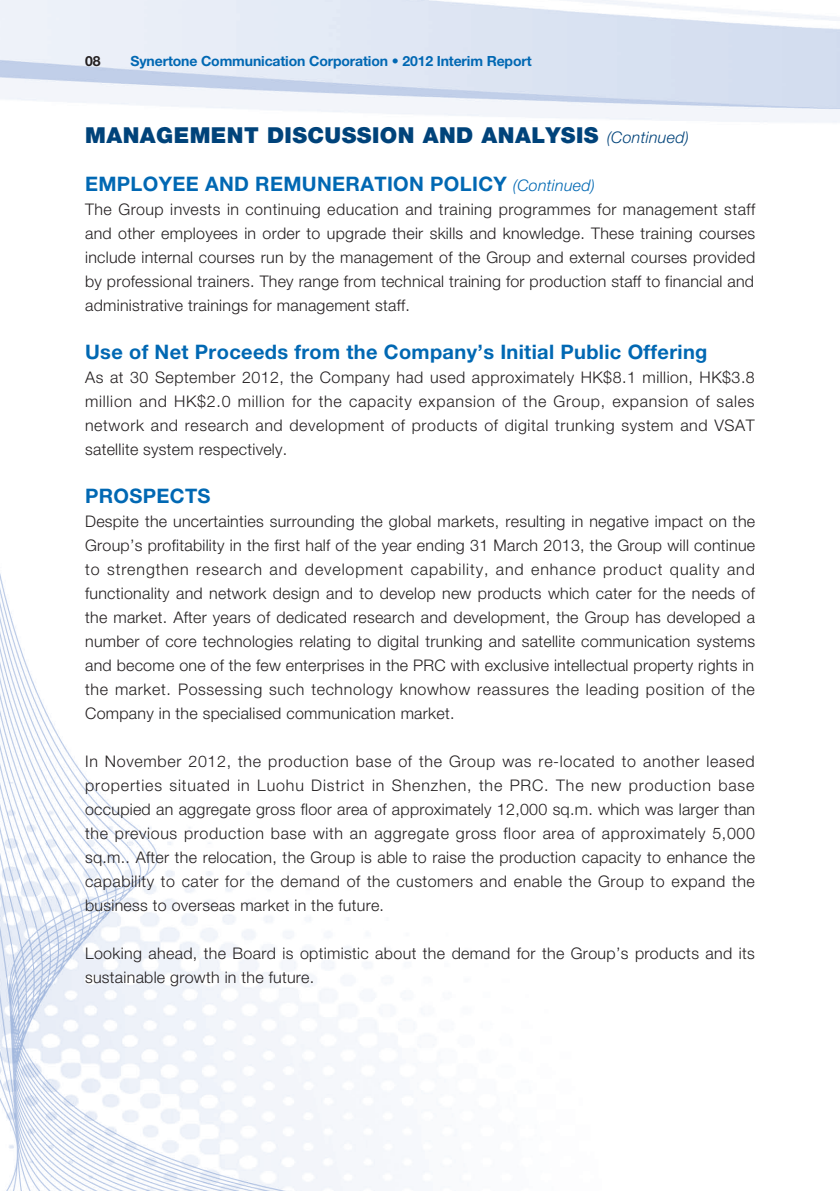
<style>
.page{position:relative;width:840px;height:1191px;background:#fff}
.page>*{position:absolute;margin:0;border:0;box-sizing:border-box;transform-origin:0 0}
.t1{font:900 22px "Helvetica Neue LT Std";letter-spacing:.02em;color:#00437a}
.t2{font:700 20px "Helvetica Neue LT Std";letter-spacing:.015em;color:#0168b3}
.t3{font:300 16px/24px "Helvetica Neue LT Std";letter-spacing:.015em;color:#231f20;text-align:justify}
.t4{font:700 14px "Helvetica Neue LT Std";letter-spacing:-.01em;color:#0168b3}
.t5{font:700 14px "Helvetica Neue LT Std";color:#231f20}
.s1{font-family:"Univers LT Std";font-weight:300}
.s2{font-weight:300;font-style:italic;font-size:16px}
</style>
<div class="page">
<img style="left:0;top:0;width:839px;height:1191px">
<p class="t5" style="left:85px;top:53px;width:17px">08</p>
<p class="t4" style="left:130px;top:53px;width:402px">Synertone Communication Corporation <span class="s1">•</span> 2012 Interim Report</p>
<h1 class="t1" style="left:85px;top:122px;width:605px">MANAGEMENT DISCUSSION AND ANALYSIS <span class="s2">(Continued)</span></h1>
<p class="t2" style="left:85px;top:171px;width:511px">EMPLOYEE AND REMUNERATION POLICY <span class="s2">(Continued)</span></p>
<p class="t3" style="left:85px;top:197px;width:671px">The Group invests in continuing education and training programmes for management staff and other employees in order to upgrade their skills and knowledge. These training courses include internal courses run by the management of the Group and external courses provided by professional trainers. They range from technical training for production staff to financial and administrative trainings for management staff.</p>
<p class="t2" style="left:85px;top:339px;width:623px">Use of Net Proceeds from the Company’s Initial Public Offering</p>
<p class="t3" style="left:85px;top:365px;width:670px">As at 30 September 2012, the Company had used approximately HK$8.1 million, HK$3.8 million and HK$2.0 million for the capacity expansion of the Group, expansion of sales network and research and development of products of digital trunking system and VSAT satellite system respectively.</p>
<p class="t2" style="left:85px;top:483px;width:127px">PROSPECTS</p>
<p class="t3" style="left:85px;top:509px;width:671px">Despite the uncertainties surrounding the global markets, resulting in negative impact on the Group’s profitability in the first half of the year ending 31 March 2013, the Group will continue to strengthen research and development capability, and enhance product quality and functionality and network design and to develop new products which cater for the needs of the market. After years of dedicated research and development, the Group has developed a number of core technologies relating to digital trunking and satellite communication systems and become one of the few enterprises in the PRC with exclusive intellectual property rights in the market. Possessing such technology knowhow reassures the leading position of the Company in the specialised communication market.</p>
<p class="t3" style="left:85px;top:749px;width:671px">In November 2012, the production base of the Group was re-located to another leased properties situated in Luohu District in Shenzhen, the PRC. The new production base occupied an aggregate gross floor area of approximately 12,000 sq.m. which was larger than the previous production base with an aggregate gross floor area of approximately 5,000 sq.m.. After the relocation, the Group is able to raise the production capacity to enhance the capability to cater for the demand of the customers and enable the Group to expand the business to overseas market in the future.</p>
<p class="t3" style="left:85px;top:941px;width:670px">Looking ahead, the Board is optimistic about the demand for the Group’s products and its sustainable growth in the future.</p>
</div>
